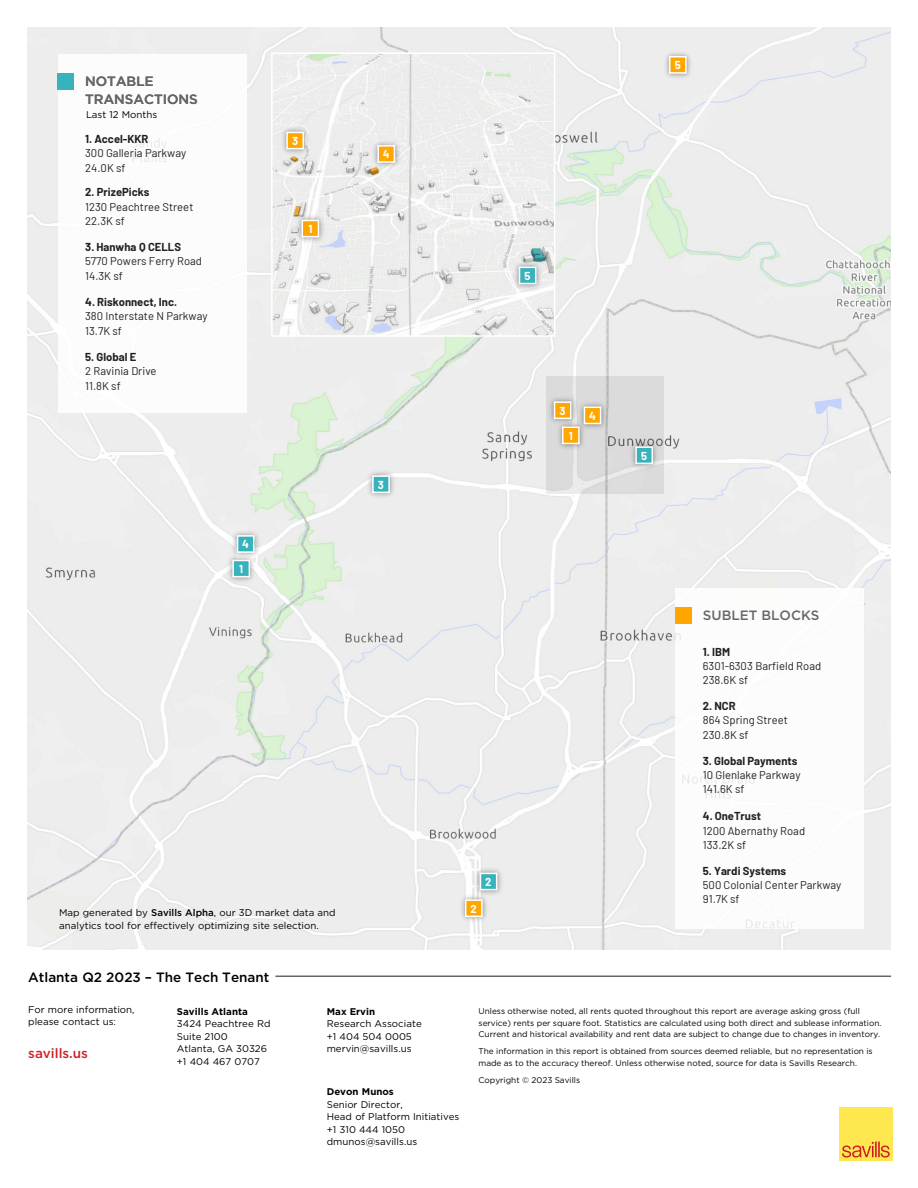
<style>
.page{position:relative;width:918px;height:1188px;background:#fff}
.page>*{position:absolute;margin:0;border:0;box-sizing:border-box;transform-origin:0 0}
.t1{font:500 13.5px/17.7px "Gotham";color:#666766}
.t2{font:500 13.5px "Gotham";color:#000}
.t3{font:500 13.5px "Gotham";color:#ce2027}
.t4{font:11.25px/14.2px "Barlow";color:#231f20}
.t5{font:700 11.25px "Barlow";color:#231f20}
.t6{font:700 11.25px "Barlow";color:#fff}
.t7{font:9.75px/12.5px "Gotham";color:#000}
.t8{font:700 9.75px "Gotham";color:#000}
.t9{font:8.25px/12px "Gotham";color:#000}
.s1{font-weight:500}
.s2{color:#231f20}
</style>
<div class="page">
<hr style="left:275px;top:976px;width:616px;height:1px;background:#666">
<div style="left:839px;top:1107px;width:54px;height:54px;background:#ffe750"></div>
<svg style="left:842px;top:1142px;width:48px;height:16px"></svg>
<img style="left:27px;top:27px;width:864px;height:923px">
<div style="left:546px;top:377px;width:118px;height:117px;background:#000;opacity:.08"></div>
<img style="left:457px;top:892px;width:33px;height:33px">
<div style="left:465px;top:899px;width:18px;height:18px;background:#ffa600;border:2px solid #fff"></div>
<div style="left:675px;top:588px;width:189px;height:340px;background:#fff"></div>
<div style="left:675px;top:607px;width:17px;height:17px;background:#ffa600"></div>
<div style="left:58px;top:54px;width:189px;height:358px;background:#fff"></div>
<div style="left:58px;top:74px;width:16px;height:16px;background:#38b3ba"></div>
<img style="left:225px;top:552px;width:33px;height:33px">
<div style="left:232px;top:560px;width:18px;height:17px;background:#38b3bb;border:2px solid #fff"></div>
<img style="left:229px;top:527px;width:33px;height:34px">
<div style="left:237px;top:535px;width:18px;height:18px;background:#38b3bb;border:2px solid #fff"></div>
<img style="left:364px;top:468px;width:34px;height:33px">
<div style="left:372px;top:475px;width:18px;height:18px;background:#38b3bb;border:2px solid #fff"></div>
<img style="left:627px;top:439px;width:34px;height:33px">
<div style="left:636px;top:447px;width:16px;height:16px;background:#38b3bb"></div>
<div style="left:635px;top:446px;width:18px;height:18px;border:2px solid #fff"></div>
<img style="left:661px;top:48px;width:34px;height:34px">
<div style="left:670px;top:57px;width:16px;height:16px;background:#ffa600"></div>
<div style="left:669px;top:56px;width:18px;height:18px;border:2px solid #fff"></div>
<img style="left:579px;top:399px;width:30px;height:33px">
<div style="left:584px;top:407px;width:17px;height:16px;background:#ffa600"></div>
<div style="left:584px;top:407px;width:17px;height:17px;border:2px solid #fff"></div>
<img style="left:546px;top:394px;width:33px;height:33px">
<div style="left:554px;top:401px;width:17px;height:18px;background:#ffa600;border:2px solid #fff"></div>
<img style="left:554px;top:419px;width:34px;height:33px">
<div style="left:562px;top:427px;width:18px;height:17px;background:#ffa600;border:2px solid #fff"></div>
<img style="left:472px;top:865px;width:33px;height:33px">
<div style="left:480px;top:873px;width:17px;height:17px;background:#38b3bb;border:2px solid #fff"></div>
<img style="left:274px;top:55px;width:278px;height:279px">
<div style="left:271px;top:52px;width:284px;height:285px;border:2px solid #fff"></div>
<img style="left:511px;top:259px;width:33px;height:33px">
<div style="left:519px;top:267px;width:17px;height:17px;background:#38b3bb;border:2px solid #fff"></div>
<img style="left:370px;top:137px;width:33px;height:34px">
<div style="left:378px;top:146px;width:16px;height:16px;background:#ffa600"></div>
<div style="left:377px;top:145px;width:18px;height:18px;border:2px solid #fff"></div>
<img style="left:278px;top:124px;width:34px;height:33px">
<div style="left:286px;top:132px;width:18px;height:17px;background:#ffa600;border:2px solid #fff"></div>
<img style="left:294px;top:212px;width:33px;height:33px">
<div style="left:302px;top:220px;width:16px;height:17px;background:#ffa600"></div>
<div style="left:302px;top:220px;width:17px;height:17px;border:2px solid #fff"></div>
<h1 class="t1" style="left:85px;top:73px;width:114px">NOTABLE<br>TRANSACTIONS</h1>
<p class="t7" style="left:86px;top:109px;width:73px">Last 12 Months</p>
<h2 class="t5" style="left:85px;top:131px;width:65px">1. Accel-KKR</h2>
<h2 class="t4" style="left:85px;top:145px;width:103px">300 Galleria Parkway<br>24.0K sf</h2>
<h2 class="t5" style="left:85px;top:184px;width:66px">2. PrizePicks</h2>
<h2 class="t4" style="left:85px;top:198px;width:110px">1230 Peachtree Street<br>22.3K sf</h2>
<h2 class="t5" style="left:85px;top:239px;width:97px">3. Hanwha Q CELLS</h2>
<h2 class="t4" style="left:85px;top:253px;width:118px">5770 Powers Ferry Road<br>14.3K sf</h2>
<h2 class="t5" style="left:85px;top:294px;width:93px">4. Riskonnect, Inc.</h2>
<h2 class="t4" style="left:85px;top:308px;width:124px">380 Interstate N Parkway<br>13.7K sf</h2>
<h2 class="t5" style="left:85px;top:349px;width:53px">5. Global E</h2>
<h2 class="t4" style="left:85px;top:363px;width:73px">2 Ravinia Drive<br>11.8K sf</h2>
<h2 class="t6" style="left:292px;top:133px;width:8px">3</h2>
<h2 class="t6" style="left:308px;top:221px;width:5px">1</h2>
<h2 class="t6" style="left:242px;top:536px;width:8px">4</h2>
<h2 class="t6" style="left:239px;top:561px;width:5px">1</h2>
<h2 class="t6" style="left:383px;top:146px;width:8px">4</h2>
<h2 class="t6" style="left:378px;top:476px;width:8px">3</h2>
<p class="t7" style="left:59px;top:906px;width:278px;line-height:12.9px">Map generated by <span class="s1">Savills Alpha</span>, our 3D market data and analytics tool for effectively optimizing site selection.</p>
<h2 class="t6" style="left:675px;top:57px;width:8px">5</h2>
<h2 class="t6" style="left:525px;top:268px;width:8px">5</h2>
<h2 class="t6" style="left:560px;top:402px;width:8px">3</h2>
<h2 class="t6" style="left:569px;top:427px;width:5px">1</h2>
<h2 class="t6" style="left:589px;top:407px;width:8px">4</h2>
<h2 class="t6" style="left:641px;top:447px;width:8px">5</h2>
<h2 class="t6" style="left:471px;top:900px;width:8px">2</h2>
<h2 class="t6" style="left:485px;top:874px;width:8px">2</h2>
<h1 class="t1" style="left:703px;top:607px;width:118px">SUBLET BLOCKS</h1>
<h2 class="t5" style="left:703px;top:643px;width:29px">1. IBM</h2>
<h2 class="t4" style="left:703px;top:658px;width:120px">6301-6303 Barfield Road<br>238.6K sf</h2>
<h2 class="t5" style="left:703px;top:698px;width:34px">2. NCR</h2>
<h2 class="t4" style="left:703px;top:712px;width:87px">864 Spring Street<br>230.8K sf</h2>
<h2 class="t5" style="left:703px;top:752px;width:96px">3. Global Payments</h2>
<h2 class="t4" style="left:703px;top:767px;width:99px">10 Glenlake Parkway<br>141.6K sf</h2>
<h2 class="t5" style="left:703px;top:808px;width:60px">4. OneTrust</h2>
<h2 class="t4" style="left:703px;top:823px;width:104px">1200 Abernathy Road<br>133.2K sf</h2>
<h2 class="t5" style="left:703px;top:862px;width:85px">5. Yardi Systems</h2>
<h2 class="t4" style="left:703px;top:877px;width:140px">500 Colonial Center Parkway<br>91.7K sf</h2>
<h1 class="t2" style="left:28px;top:969px;width:243px">Atlanta Q2 2023 – The Tech Tenant</h1>
<p class="t7" style="left:28px;top:1004px;width:108px">For more information, please contact us<span class="s2">:</span></p>
<p class="t9" style="left:479px;top:1005px;width:404px">Unless otherwise noted, all rents quoted throughout this report are average asking gross (full service) rents per square foot. Statistics are calculated using both direct and sublease information.<br>Current and historical availability and rent data are subject to change due to changes in inventory.</p>
<p class="t9" style="left:479px;top:1045px;width:396px">The information in this report is obtained from sources deemed reliable, but no representation is made as to the accuracy thereof. Unless otherwise noted, source for data is Savills Research.</p>
<p class="t9" style="left:479px;top:1074px;width:103px">Copyright © 2023 Savills</p>
<p class="t8" style="left:177px;top:1006px;width:72px">Savills Atlanta</p>
<p class="t7" style="left:177px;top:1018px;width:95px">3424 Peachtree Rd<br>Suite 2100<br>Atlanta, GA 30326 +1 404 467 0707</p>
<p class="t8" style="left:327px;top:1006px;width:50px">Max Ervin</p>
<p class="t7" style="left:327px;top:1018px;width:96px">Research Associate +1 404 504 0005 mervin@savills.us</p>
<h1 class="t3" style="left:28px;top:1046px;width:61px">savills.us</h1>
<p class="t8" style="left:327px;top:1086px;width:68px">Devon Munos</p>
<p class="t7" style="left:327px;top:1098px;width:134px">Senior Director,<br>Head of Platform Initiatives +1 310 444 1050 dmunos@savills.us</p>
</div>
